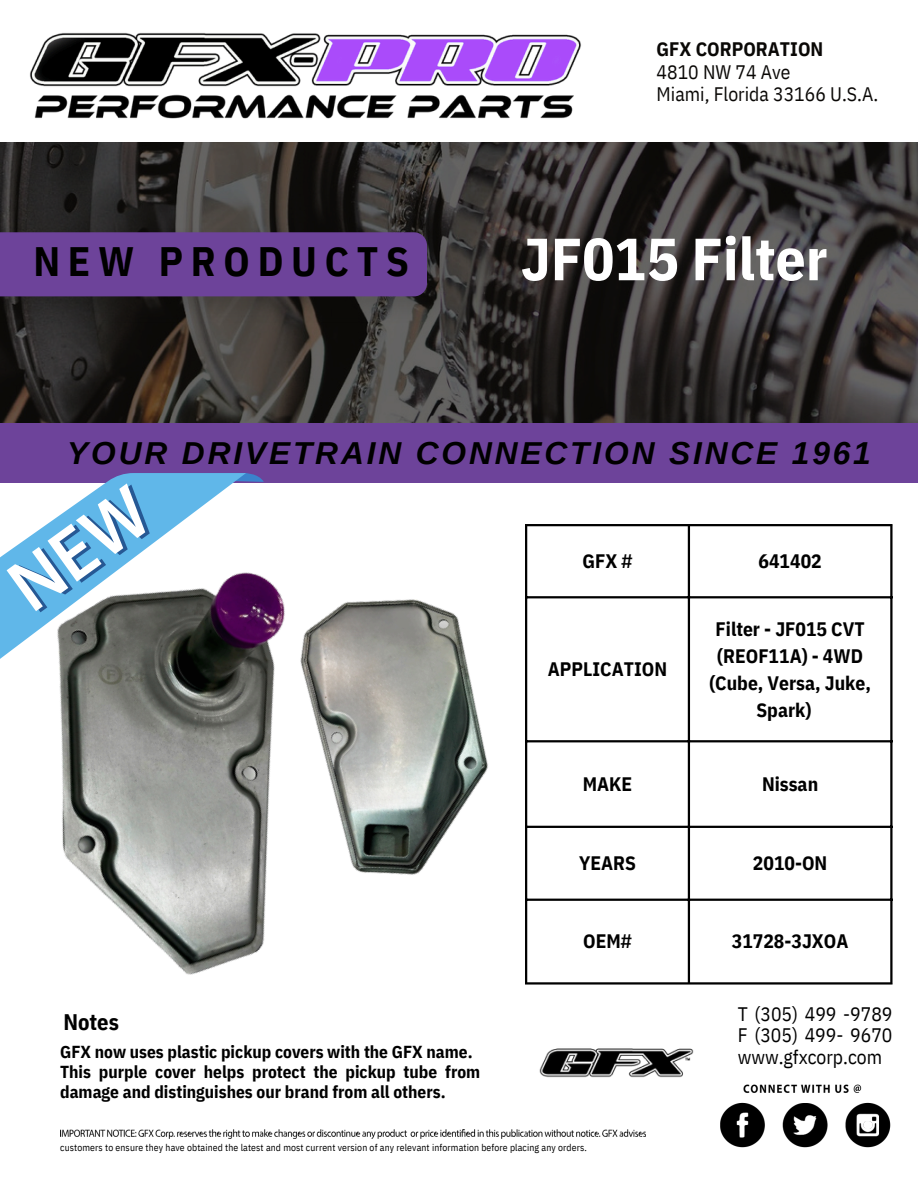
<style>
.page{position:relative;width:918px;height:1188px;background:#fff}
.page>*{position:absolute;margin:0;border:0;box-sizing:border-box;transform-origin:0 0}
.t1{font:700 59.4px "IBM Plex Sans Cond";color:#fff}
.t2{font:700 40.95px "IBM Plex Sans Cond";letter-spacing:.19em;color:#000}
.t3{font:italic 700 31.65px "Arimo";letter-spacing:.09em;color:#000}
.t4{font:700 22.5px "IBM Plex Sans Cond";color:#000}
.t5{font:700 19.5px "IBM Plex Sans Cond";color:#000}
.t6{font:19.5px/22.5px "IBM Plex Sans Cond";color:#0a0806}
.t7{font:19.5px/21.3px "IBM Plex Sans Cond";color:#000;text-align:justify}
.t8{font:700 17.4px/20.2px "IBM Plex Sans Cond";color:#000}
.t9{font:9.75px "IBM Plex Sans Cond";letter-spacing:.01em;color:#000}
.s1{font-weight:700}
</style>
<div class="page">
<img style="left:0;top:142px;width:918px;height:281px">
<img style="left:61px;top:1130px;width:585px;height:9px">
<img style="left:0;top:219px;width:461px;height:111px">
<div style="left:0;top:232px;width:427px;height:64px;background:#6d439a"></div>
<img style="left:720px;top:1084px;width:171px;height:64px">
<div style="left:0;top:423px;width:918px;height:59px;background:#6d439a"></div>
<hr style="left:525px;top:526px;width:2px;height:456px;background:#000">
<hr style="left:688px;top:526px;width:2px;height:456px;background:#000">
<hr style="left:890px;top:526px;width:3px;height:456px;background:#000">
<hr style="left:525px;top:524px;width:368px;height:2px;background:#000">
<hr style="left:525px;top:596px;width:368px;height:2px;background:#000">
<hr style="left:525px;top:740px;width:368px;height:2px;background:#000">
<hr style="left:525px;top:826px;width:368px;height:2px;background:#000">
<hr style="left:525px;top:899px;width:368px;height:2px;background:#000">
<hr style="left:525px;top:982px;width:368px;height:3px;background:#000">
<img style="left:539px;top:1048px;width:155px;height:30px">
<img style="left:30px;top:32px;width:551px;height:87px">
<img style="left:0;top:473px;width:220px;height:502px">
<img style="left:152px;top:473px;width:494px;height:492px">
<p class="t2" style="left:33px;top:234px;width:377px">NEW PRODUCTS</p>
<p class="t6" style="left:657px;top:38px;width:223px"><span class="s1">GFX CORPORATION<br></span>4810 NW 74 Ave<br>Miami, Florida 33166 U.S.A.</p>
<p class="t1" style="left:521px;top:219px;width:308px">JF015 Filter</p>
<p class="t3" style="left:67px;top:435px;width:805px">YOUR DRIVETRAIN CONNECTION SINCE 1961</p>
<p class="t5" style="left:583px;top:548px;width:51px">GFX #</p>
<h2 class="t5" style="left:759px;top:548px;width:65px">641402</h2>
<h1 class="t5" style="left:548px;top:656px;width:121px">APPLICATION</h1>
<h3 class="t5" style="left:716px;top:616px;width:151px">Filter - JF015 CVT</h3>
<h3 class="t5" style="left:717px;top:643px;width:147px">(REOF11A) - 4WD</h3>
<h3 class="t5" style="left:709px;top:670px;width:163px">(Cube, Versa, Juke,</h3>
<h3 class="t5" style="left:756px;top:697px;width:56px">Spark)</h3>
<p class="t5" style="left:583px;top:771px;width:51px">MAKE</p>
<p class="t5" style="left:762px;top:771px;width:58px">Nissan</p>
<h4 class="t5" style="left:579px;top:850px;width:58px">YEARS</h4>
<p class="t5" style="left:753px;top:850px;width:76px">2010-ON</p>
<p class="t4" style="left:63px;top:1007px;width:57px">Notes</p>
<h6 class="t8" style="left:60px;top:1041px;width:414px">GFX now uses plastic pickup covers with the GFX name.</h6>
<p class="t8" style="left:60px;top:1061px;width:422px">This purple cover helps protect the pickup tube from damage and distinguishes our brand from all others.</p>
<h5 class="t5" style="left:583px;top:928px;width:50px">OEM#</h5>
<p class="t5" style="left:732px;top:928px;width:118px">31728-3JXOA</p>
<p class="t7" style="left:738px;top:1003px;width:156px">T (305) 499 -9789<br>F (305) 499- 9670 www.gfxcorp.com</p>
<p class="t9" style="left:60px;top:1141px;width:528px">customers to ensure they have obtained the latest and most current version of any relevant information before placing any orders.</p>
</div>
